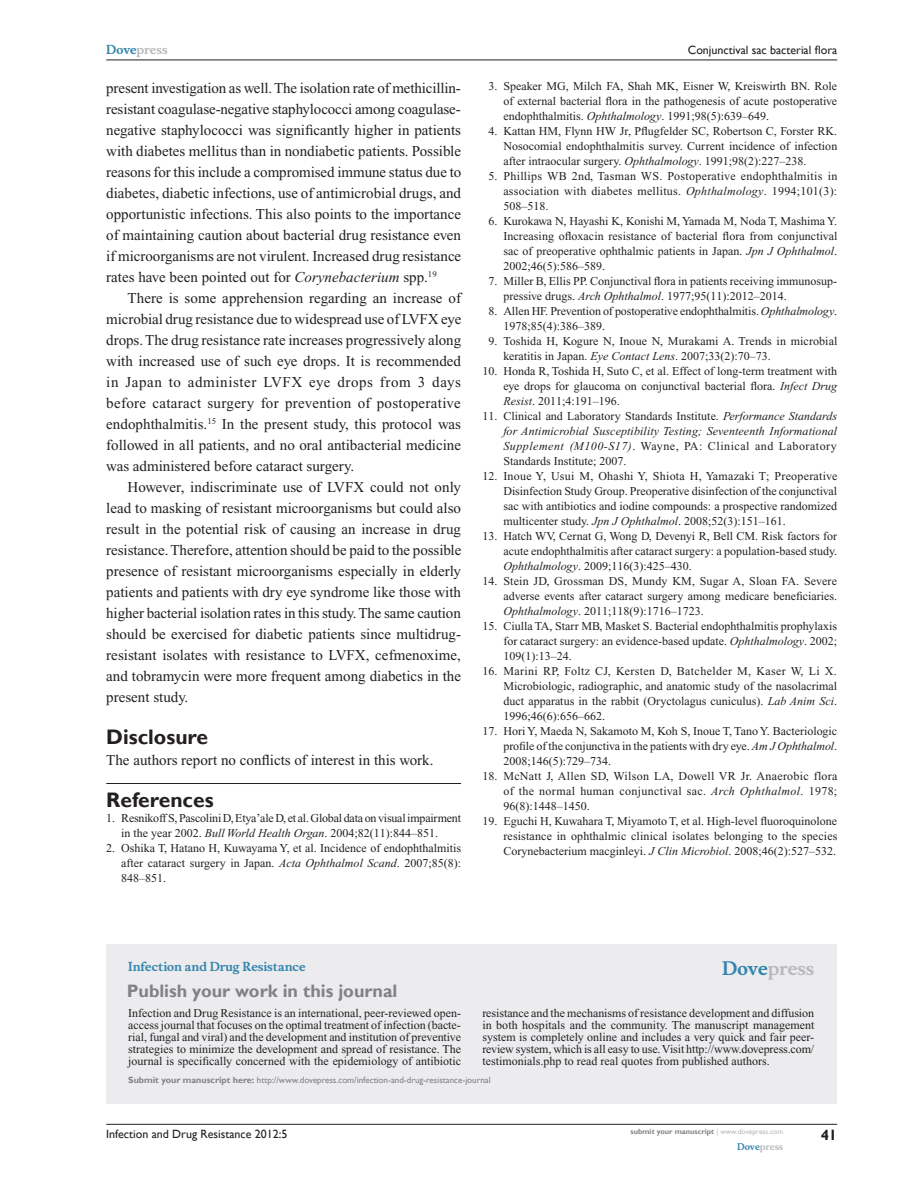
<style>
.page{position:relative;width:918px;height:1188px;background:#fff}
.page>*{position:absolute;margin:0;border:0;box-sizing:border-box;transform-origin:0 0}
.t1{font:700 21px "Gill Sans";color:#231f20}
.t2{font:700 18px "Gill Sans";color:#808285}
.t3{font:700 18px "Musee";color:#b8b9bc}
.t4{font:15px/21px "Times New Roman";color:#231f20;text-align:justify}
.t5{font:700 15px "Gill Sans";color:#231f20}
.t6{font:12px/15px "Times New Roman";color:#231f20;text-align:justify}
.t7{font:italic 12px/15px "Times New Roman";letter-spacing:.01em;color:#231f20;text-align:justify}
.t8{font:12px "Gill Sans";color:#231f20}
.t9{font:700 12px "Musee";color:#3485ae}
.t10{font:700 12px "Musee";color:#b8b9bc}
.t11{font:9px "Gill Sans";color:#808285}
.t12{font:700 9px "Musee";color:#b8b9bc}
.t13{font:700 7.5px "Gill Sans";color:#808285}
.s1{color:#3485ae}
.s2{font-style:italic}
.s3{font-style:normal}
.s4{font-weight:700}
.s5{font-weight:400;color:#b8b9bc}
</style>
<div class="page">
<div style="left:106px;top:944px;width:731px;height:159px;background:#ececee"></div>
<hr style="left:106px;top:783px;width:355px;height:1px;background:#231f20">
<hr style="left:106px;top:1124px;width:731px;height:1px;background:#231f20">
<hr style="left:106px;top:60px;width:731px;height:1px;background:#231f20">
<p class="t10" style="left:106px;top:43px;width:63px"><span class="s1">Dove</span>press</p>
<p class="t4" style="left:106px;top:77px;width:357px">present investigation as well. The isolation rate of methicillin&shy;resistant coagulase-negative staphylococci among coagulase&shy;negative staphylococci was significantly higher in patients with diabetes mellitus than in nondiabetic patients. Possible reasons for this include a compromised immune status due to diabetes, diabetic infections, use of antimicrobial drugs, and opportunistic infections. This also points to the importance of maintaining caution about bacterial drug resistance even if microorganisms are not virulent. Increased drug resistance rates have been pointed out for <span class="s2">Corynebacterium</span> spp.<sup>19</sup></p>
<p class="t4" style="left:106px;top:287px;width:357px;text-indent:21px">There is some apprehension regarding an increase of microbial drug resistance due to widespread use of LVFX eye drops. The drug resistance rate increases progressively along with increased use of such eye drops. It is recommended in Japan to administer LVFX eye drops from 3 days before cataract surgery for prevention of postoperative endophthalmitis.<sup>15</sup> In the present study, this protocol was followed in all patients, and no oral antibacterial medicine was administered before cataract surgery.</p>
<p class="t4" style="left:106px;top:476px;width:357px;text-indent:21px">However, indiscriminate use of LVFX could not only lead to masking of resistant microorganisms but could also result in the potential risk of causing an increase in drug resistance. Therefore, attention should be paid to the possible presence of resistant microorganisms especially in elderly patients and patients with dry eye syndrome like those with higher bacterial isolation rates in this study. The same caution should be exercised for diabetic patients since multidrug&shy;resistant isolates with resistance to LVFX, cefmenoxime, and tobramycin were more frequent among diabetics in the present study.</p>
<h1 class="t1" style="left:106px;top:724px;width:103px">Disclosure</h1>
<p class="t4" style="left:106px;top:749px;width:329px">The authors report no conflicts of interest in this work.</p>
<h1 class="t1" style="left:106px;top:787px;width:109px">References</h1>
<p class="t6" style="left:121px;top:810px;width:341px;text-indent:-15px">1. Resnikoff S, Pascolini D, Etya’ale D, et al. Global data on visual impairment in the year 2002. <span class="s2">Bull World Health Organ</span>. 2004;82(11):844–851.</p>
<p class="t6" style="left:121px;top:840px;width:341px;text-indent:-15px">2. Oshika T, Hatano H, Kuwayama Y, et al. Incidence of endophthalmitis after cataract surgery in Japan. <span class="s2">Acta Ophthalmol Scand</span>. 2007;85(8):<br>848–851.</p>
<p class="t8" style="left:688px;top:43px;width:151px">Conjunctival sac bacterial flora</p>
<p class="t6" style="left:503px;top:79px;width:335px;text-indent:-15px">3. Speaker MG, Milch FA, Shah MK, Eisner W, Kreiswirth BN. Role of external bacterial flora in the pathogenesis of acute postoperative endophthalmitis. <span class="s2">Ophthalmology</span>. 1991;98(5):639–649.</p>
<p class="t6" style="left:503px;top:124px;width:335px;text-indent:-15px">4. Kattan HM, Flynn HW Jr, Pflugfelder SC, Robertson C, Forster RK.<br>Nosocomial endophthalmitis survey. Current incidence of infection after intraocular surgery. <span class="s2">Ophthalmology</span>. 1991;98(2):227–238.</p>
<p class="t6" style="left:503px;top:169px;width:335px;text-indent:-15px">5. Phillips WB 2nd, Tasman WS. Postoperative endophthalmitis in association with diabetes mellitus. <span class="s2">Ophthalmology</span>. 1994;101(3):<br>508–518.</p>
<p class="t6" style="left:503px;top:214px;width:336px;text-indent:-15px">6. Kurokawa N, Hayashi K, Konishi M, Yamada M, Noda T, Mashima Y.<br>Increasing ofloxacin resistance of bacterial flora from conjunctival sac of preoperative ophthalmic patients in Japan. <span class="s2">Jpn J Ophthalmol</span>.<br>2002;46(5):586–589.</p>
<p class="t6" style="left:503px;top:274px;width:335px;text-indent:-15px">7. Miller B, Ellis PP. Conjunctival flora in patients receiving immunosup&shy;pressive drugs. <span class="s2">Arch Ophthalmol</span>. 1977;95(11):2012–2014.</p>
<p class="t6" style="left:503px;top:304px;width:335px;text-indent:-15px">8. Allen HF. Prevention of postoperative endophthalmitis. <span class="s2">Ophthalmology</span>.<br>1978;85(4):386–389.</p>
<p class="t6" style="left:503px;top:334px;width:336px;text-indent:-15px">9. Toshida H, Kogure N, Inoue N, Murakami A. Trends in microbial keratitis in Japan. <span class="s2">Eye Contact Lens</span>. 2007;33(2):70–73.</p>
<p class="t6" style="left:503px;top:364px;width:335px;text-indent:-21px">10. Honda R, Toshida H, Suto C, et al. Effect of long-term treatment with eye drops for glaucoma on conjunctival bacterial flora. <span class="s2">Infect Drug Resist</span>. 2011;4:191–196.</p>
<p class="t7" style="left:503px;top:409px;width:335px;text-indent:-21px"><span class="s3">11. Clinical and Laboratory Standards Institute.</span> Performance Standards for Antimicrobial Susceptibility Testing; Seventeenth Informational Supplement (M100-S17)<span class="s3">. Wayne, PA: Clinical and Laboratory Standards Institute; 2007.</span></p>
<p class="t6" style="left:503px;top:469px;width:336px;text-indent:-21px">12. Inoue Y, Usui M, Ohashi Y, Shiota H, Yamazaki T; Preoperative Disinfection Study Group. Preoperative disinfection of the conjunctival sac with antibiotics and iodine compounds: a prospective randomized multicenter study. <span class="s2">Jpn J Ophthalmol</span>. 2008;52(3):151–161.</p>
<p class="t6" style="left:503px;top:529px;width:335px;text-indent:-21px">13. Hatch WV, Cernat G, Wong D, Devenyi R, Bell CM. Risk factors for acute endophthalmitis after cataract surgery: a population-based study.<br><span class="s2">Ophthalmology</span>. 2009;116(3):425–430.</p>
<p class="t6" style="left:503px;top:574px;width:335px;text-indent:-21px">14. Stein JD, Grossman DS, Mundy KM, Sugar A, Sloan FA. Severe adverse events after cataract surgery among medicare beneficiaries.<br><span class="s2">Ophthalmology</span>. 2011;118(9):1716–1723.</p>
<p class="t6" style="left:503px;top:619px;width:335px;text-indent:-21px">15. Ciulla TA, Starr MB, Masket S. Bacterial endophthalmitis prophylaxis for cataract surgery: an evidence-based update. <span class="s2">Ophthalmology</span>. 2002; 109(1):13–24.</p>
<p class="t6" style="left:503px;top:664px;width:335px;text-indent:-21px">16. Marini RP, Foltz CJ, Kersten D, Batchelder M, Kaser W, Li X.<br>Microbiologic, radiographic, and anatomic study of the nasolacrimal duct apparatus in the rabbit (Oryctolagus cuniculus). <span class="s2">Lab Anim Sci</span>.<br>1996;46(6):656–662.</p>
<p class="t6" style="left:503px;top:724px;width:335px;text-indent:-21px">17. Hori Y, Maeda N, Sakamoto M, Koh S, Inoue T, Tano Y. Bacteriologic profile of the conjunctiva in the patients with dry eye. <span class="s2">Am J Ophthalmol</span>.<br>2008;146(5):729–734.</p>
<p class="t6" style="left:503px;top:769px;width:336px;text-indent:-21px">18. McNatt J, Allen SD, Wilson LA, Dowell VR Jr. Anaerobic flora of the normal human conjunctival sac. <span class="s2">Arch Ophthalmol</span>. 1978; 96(8):1448–1450.</p>
<p class="t6" style="left:503px;top:814px;width:336px;text-indent:-21px">19. Eguchi H, Kuwahara T, Miyamoto T, et al. High-level fluoroquinolone resistance in ophthalmic clinical isolates belonging to the species Corynebacterium macginleyi. <span class="s2">J Clin Microbiol</span>. 2008;46(2):527–532.</p>
<p class="t9" style="left:128px;top:959px;width:179px">Infection and Drug Resistance</p>
<h2 class="t2" style="left:127px;top:980px;width:272px">Publish your work in this journal</h2>
<h2 class="t3" style="left:722px;top:958px;width:94px"><span class="s1">Dove</span>press</h2>
<p class="t6" style="left:128px;top:1007px;width:334px;line-height:12px">Infection and Drug Resistance is an international, peer-reviewed open&shy;access journal that focuses on the optimal treatment of infection (bacte&shy;rial, fungal and viral) and the development and institution of preventive strategies to minimize the development and spread of resistance. The journal is specifically concerned with the epidemiology of antibiotic</p>
<p class="t6" style="left:482px;top:1007px;width:334px;line-height:12px">resistance and the mechanisms of resistance development and diffusion in both hospitals and the community. The manuscript management system is completely online and includes a very quick and fair peer&shy;review system, which is all easy to use. Visit http://www.dovepress.com/ testimonials.php to read real quotes from published authors.</p>
<p class="t11" style="left:128px;top:1075px;width:364px"><span class="s4">Submit your manuscript here:</span> http://www.dovepress.com/infection-and-drug-resistance-journal</p>
<p class="t8" style="left:106px;top:1127px;width:183px">Infection and Drug Resistance 2012:5</p>
<p class="t13" style="left:631px;top:1127px;width:154px">submit your manuscript <span class="s5">| www.dovepress.com</span></p>
<p class="t12" style="left:737px;top:1141px;width:48px"><span class="s1">Dove</span>press</p>
<p class="t5" style="left:821px;top:1126px;width:18px">41</p>
</div>
